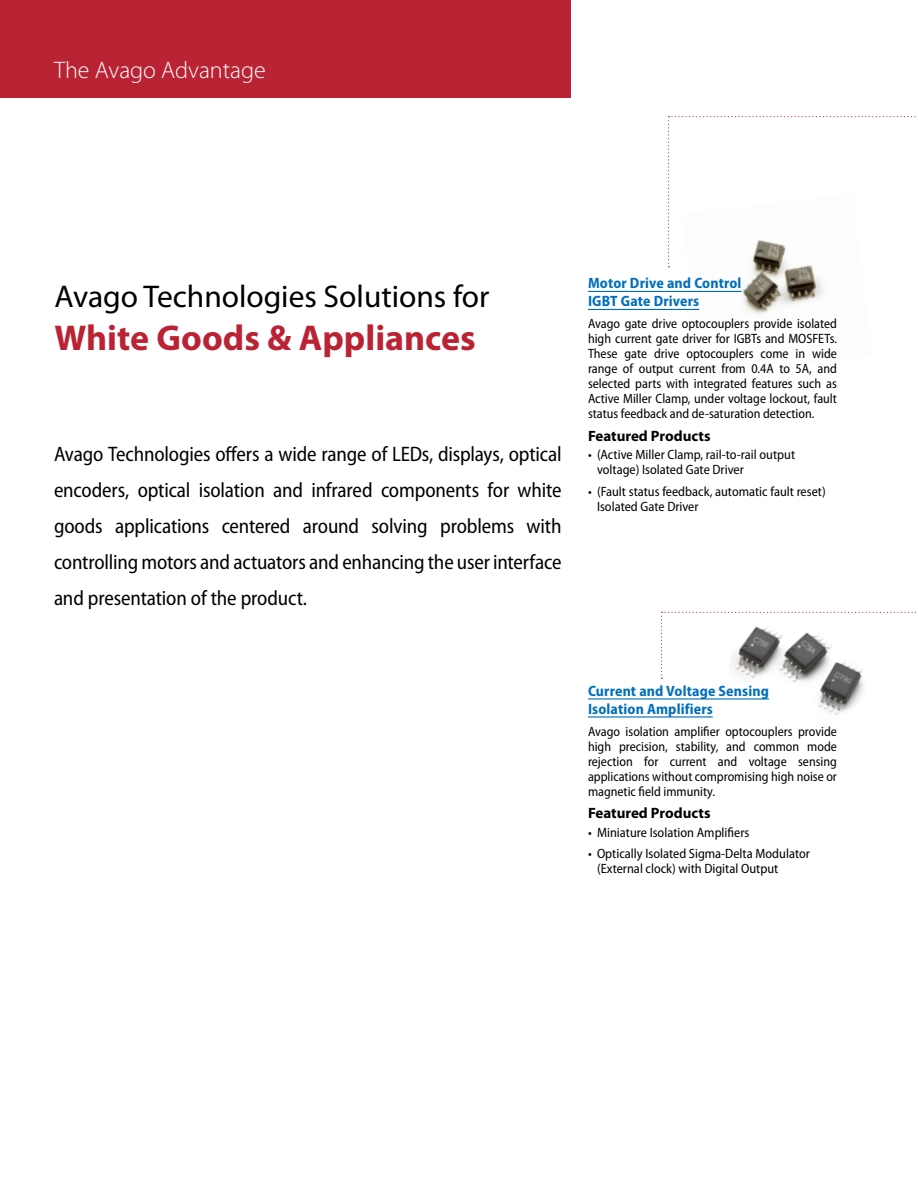
<style>
.page{position:relative;width:918px;height:1188px;background:#fff}
.page>*{position:absolute;margin:0;border:0;box-sizing:border-box;transform-origin:0 0}
.t1{font:700 36px "Myriad Pro";color:#ba2334}
.t2{font:31.5px "Myriad Pro";color:#000}
.t3{font:300 24px "Myriad Pro";color:#fff}
.t4{font:semi-condensed 21px/36px "Myriad Pro";letter-spacing:-.01em;color:#000;text-align:justify}
.t5{font:700 semi-condensed 15px/18px "Myriad Pro";letter-spacing:.01em;color:#006fba}
.t6{font:700 15px "Myriad Pro";color:#000}
.t7{font:semi-condensed 13.5px/15px "Myriad Pro";color:#000}
</style>
<div class="page">
<img style="left:732px;top:611px;width:135px;height:104px">
<svg style="left:661px;top:612px;width:256px;height:67px"></svg>
<div style="left:0;top:0;width:570px;height:98px;background:#ba2334"></div>
<img style="left:681px;top:267px;width:142px;height:47px">
<hr style="left:588px;top:698px;width:181px;height:2px;background:#006fba">
<hr style="left:588px;top:716px;width:125px;height:2px;background:#006fba">
<hr style="left:588px;top:291px;width:154px;height:1px;background:#006fba">
<hr style="left:588px;top:309px;width:111px;height:1px;background:#006fba">
<svg style="left:668px;top:116px;width:248px;height:151px"></svg>
<h3 class="t3" style="left:54px;top:57px;width:213px">The Avago Advantage</h3>
<h2 class="t2" style="left:54px;top:277px;width:437px">Avago Technologies Solutions for</h2>
<h1 class="t1" style="left:54px;top:315px;width:423px">White Goods &amp; Appliances</h1>
<p class="t4" style="left:54px;top:437px;width:509px">Avago Technologies offers a wide range of LEDs, displays, optical encoders, optical isolation and infrared components for white goods applications centered around solving problems with controlling motors and actuators and enhancing the user interface and presentation of the product.</p>
<p class="t5" style="left:588px;top:275px;width:155px">Motor Drive and Control<br>IGBT Gate Drivers</p>
<p class="t7" style="left:588px;top:316px;width:251px;text-align:justify">Avago gate drive optocouplers provide isolated high current gate driver for IGBTs and MOSFETs.<br>These gate drive optocouplers come in wide range of output current from 0.4A to 5A, and selected parts with integrated features such as Active Miller Clamp, under voltage lockout, fault status feedback and de-saturation detection.</p>
<p class="t6" style="left:588px;top:426px;width:124px">Featured Products</p>
<p class="t7" style="left:597px;top:447px;width:200px;text-indent:-9px">• (Active Miller Clamp, rail-to-rail output voltage) Isolated Gate Driver</p>
<p class="t7" style="left:597px;top:484px;width:230px;text-indent:-9px">• (Fault status feedback, automatic fault reset)<br>Isolated Gate Driver</p>
<p class="t5" style="left:588px;top:682px;width:182px">Current and Voltage Sensing<br>Isolation Amplifiers</p>
<p class="t7" style="left:588px;top:724px;width:251px;text-align:justify">Avago isolation amplifier optocouplers provide high precision, stability, and common mode rejection for current and voltage sensing applications without compromising high noise or magnetic field immunity.</p>
<p class="t6" style="left:588px;top:804px;width:124px">Featured Products</p>
<p class="t7" style="left:588px;top:825px;width:163px">• Miniature Isolation Amplifiers</p>
<p class="t7" style="left:597px;top:846px;width:214px;text-indent:-9px">• Optically Isolated Sigma-Delta Modulator (External clock) with Digital Output</p>
</div>
